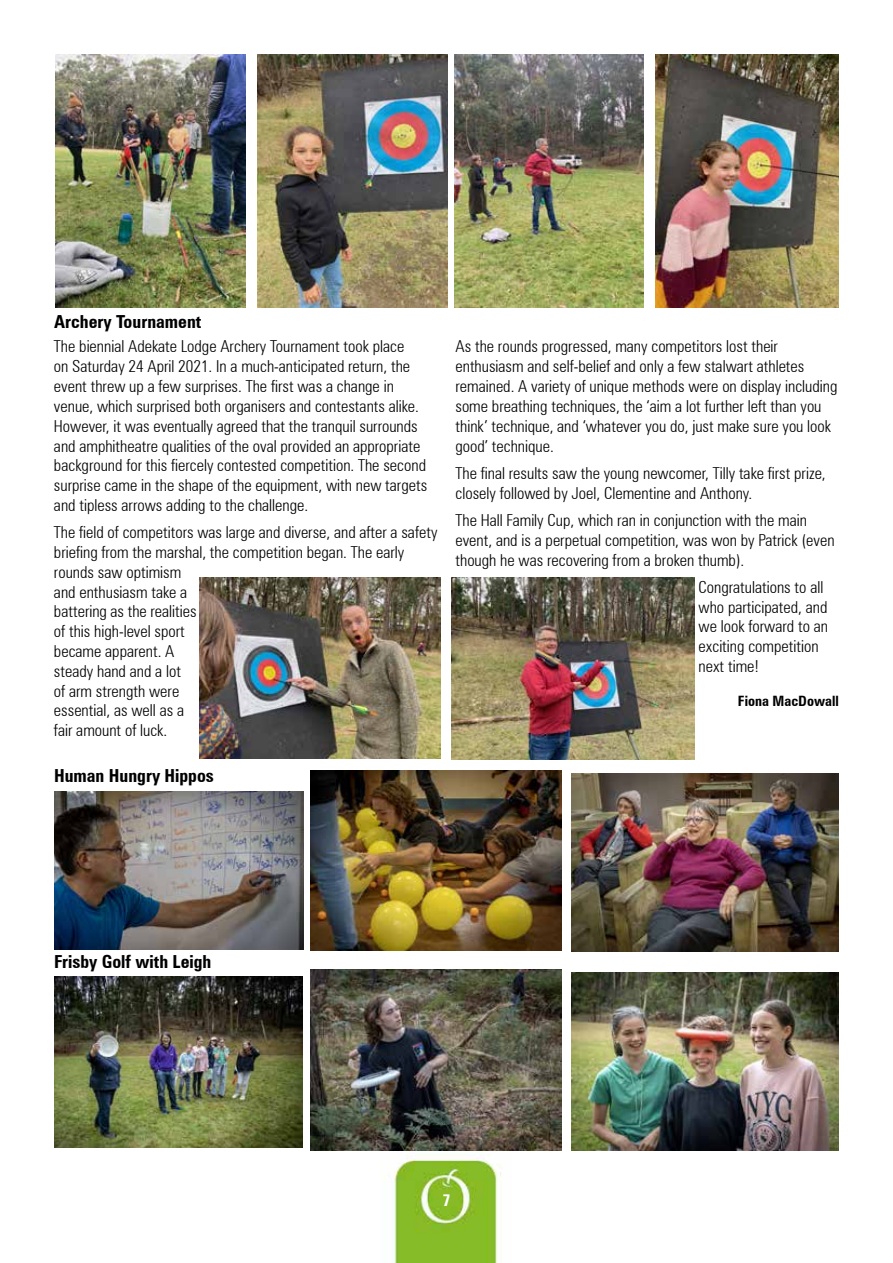
<style>
.page{position:relative;width:893px;height:1263px;background:#fff}
.page>*{position:absolute;margin:0;border:0;box-sizing:border-box;transform-origin:0 0}
.t1{font:700 condensed 18px "Zurich BT";color:#000}
.t2{font:300 condensed 16.5px/19.8px "Zurich BT";color:#000}
.t3{font:700 condensed 16.5px "Zurich BT";color:#fff}
.t4{font:700 condensed 14.25px "Zurich BT";color:#000}
</style>
<div class="page">
<img style="left:380px;top:1150px;width:131px;height:113px">
<img style="left:56px;top:54px;width:190px;height:253px">
<img style="left:258px;top:54px;width:190px;height:253px">
<img style="left:454px;top:54px;width:190px;height:254px">
<img style="left:200px;top:578px;width:240px;height:180px">
<img style="left:656px;top:54px;width:183px;height:253px">
<img style="left:451px;top:578px;width:243px;height:181px">
<img style="left:54px;top:976px;width:249px;height:172px">
<img style="left:54px;top:791px;width:250px;height:158px">
<img style="left:311px;top:770px;width:250px;height:181px">
<img style="left:571px;top:773px;width:268px;height:179px">
<img style="left:311px;top:969px;width:250px;height:181px">
<img style="left:571px;top:972px;width:268px;height:179px">
<p class="t1" style="left:54px;top:311px;width:149px">Archery Tournament</p>
<p class="t2" style="left:54px;top:337px;width:375px">The biennial Adekate Lodge Archery Tournament took place<br>on Saturday 24 April 2021. In a much-anticipated return, the event threw up a few surprises. The first was a change in venue, which surprised both organisers and contestants alike.<br>However, it was eventually agreed that the tranquil surrounds and amphitheatre qualities of the oval provided an appropriate background for this fiercely contested competition. The second surprise came in the shape of the equipment, with new targets and tipless arrows adding to the challenge.</p>
<p class="t2" style="left:54px;top:522px;width:385px">The field of competitors was large and diverse, and after a safety briefing from the marshal, the competition began. The early rounds saw optimism<br>and enthusiasm take a<br>battering as the realities<br>of this high-level sport<br>became apparent. A<br>steady hand and a lot<br>of arm strength were<br>essential, as well as a<br>fair amount of luck.</p>
<p class="t1" style="left:54px;top:765px;width:161px">Human Hungry Hippos</p>
<p class="t2" style="left:455px;top:337px;width:383px">As the rounds progressed, many competitors lost their enthusiasm and self-belief and only a few stalwart athletes remained. A variety of unique methods were on display including some breathing techniques, the ‘aim a lot further left than you think’ technique, and ‘whatever you do, just make sure you look good’ technique.</p>
<p class="t2" style="left:455px;top:463px;width:372px">The final results saw the young newcomer, Tilly take first prize, closely followed by Joel, Clementine and Anthony.</p>
<p class="t2" style="left:455px;top:510px;width:381px">The Hall Family Cup, which ran in conjunction with the main event, and is a perpetual competition, was won by Patrick (even though he was recovering from a broken thumb).</p>
<p class="t2" style="left:699px;top:577px;width:131px">Congratulations to all who participated, and we look forward to an exciting competition next time!</p>
<p class="t4" style="left:738px;top:692px;width:103px">Fiona MacDowall</p>
<p class="t1" style="left:54px;top:951px;width:159px">Frisby Golf with Leigh</p>
<p class="t3" style="left:442px;top:1190px;width:10px">7</p>
</div>
